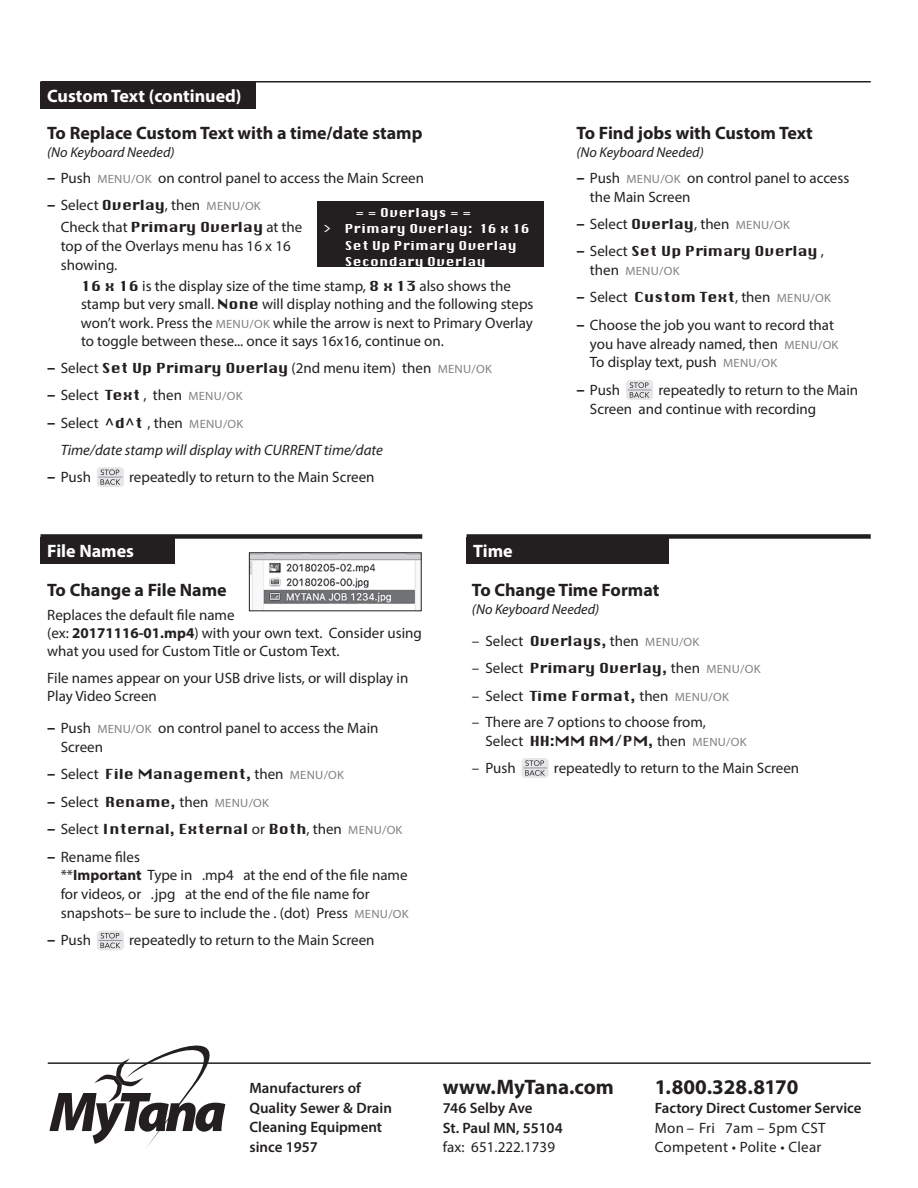
<style>
.page{position:relative;width:918px;height:1188px;background:#fff}
.page>*{position:absolute;margin:0;border:0;box-sizing:border-box;transform-origin:0 0}
.t1{font:700 21px "Myriad Pro";color:#231f20}
.t2{font:700 18px "Myriad Pro";color:#231f20}
.t3{font:700 18px "Myriad Pro";color:#fff}
.t4{font:15px/18.8px "Myriad Pro";color:#231f20}
.t5{font:600 15px/19.5px "Myriad Pro";color:#231f20}
.t6{font:italic 15px/26.7px "Myriad Pro";color:#231f20}
.t7{font:15px/19.5px "Myriad Pro";letter-spacing:.02em;color:#231f20}
.t8{font:italic 14.25px "Myriad Pro";color:#231f20}
.t9{font:13.5px "Silom";color:#231f20;scale:1.12 1}
.t10{font:12px "Silom";letter-spacing:.035em;color:#fff;scale:1.1 1}
.t11{font:12px "Myriad Pro";letter-spacing:.02em;color:#808285;scale:1.05 1}
.s1{font-weight:700;font-size:16.5px}
.s2{font-size:12px;color:#808285}
.s3{font-family:"Silom";font-size:13.5px}
.s4{font-weight:700;font-style:normal;font-size:16.5px}
.s5{font-style:normal}
.s6{font-weight:700;font-style:normal}
.s7{font-family:"Silom";font-style:normal;font-size:13.5px}
.s8{font-style:normal;font-size:12px;color:#808285}
.s9{font-family:"Myriad Pro";font-weight:700;font-size:16.5px}
.s10{font-family:"Myriad Pro";font-size:15px}
.s11{font-size:15px;color:#231f20}
.s12{font-family:"Myriad Pro";font-size:12px;color:#808285}
.s13{font-weight:700}
</style>
<div class="page">
<hr style="left:48px;top:1062px;width:822px;height:2px;background:#231f20">
<svg style="left:49px;top:1045px;width:193px;height:103px"></svg>
<svg style="left:97px;top:931px;width:27px;height:19px"></svg>
<svg style="left:98px;top:933px;width:24px;height:15px"></svg>
<div style="left:97px;top:467px;width:27px;height:20px;background:#e6e7e9;border-radius:4px"></div>
<svg style="left:98px;top:469px;width:24px;height:16px"></svg>
<hr style="left:40px;top:81px;width:831px;height:1px;background:#231f20">
<div style="left:40px;top:534px;width:382px;height:5px;background:#231f20"></div>
<div style="left:467px;top:534px;width:404px;height:5px;background:#231f20"></div>
<div style="left:40px;top:82px;width:216px;height:27px;background:#231f20"></div>
<div style="left:40px;top:537px;width:136px;height:27px;background:#231f20"></div>
<div style="left:467px;top:537px;width:202px;height:27px;background:#231f20"></div>
<img style="left:251px;top:554px;width:169px;height:55px">
<div style="left:249px;top:552px;width:173px;height:59px;border:1px solid #231f20"></div>
<div style="left:522px;top:758px;width:27px;height:20px;background:#e6e7e9;border-radius:4px"></div>
<svg style="left:523px;top:760px;width:24px;height:16px"></svg>
<div style="left:317px;top:201px;width:227px;height:66px;background:#231f20"></div>
<div style="left:626px;top:380px;width:27px;height:20px;background:#e6e7e9;border-radius:4px"></div>
<svg style="left:628px;top:382px;width:23px;height:16px"></svg>
<p class="t3" style="left:47px;top:85px;width:196px">Custom Text (continued)</p>
<p class="t2" style="left:47px;top:122px;width:377px">To Replace Custom Text with a time/date stamp</p>
<p class="t8" style="left:47px;top:144px;width:129px">(No Keyboard Needed)</p>
<p class="t4" style="left:47px;top:168px;width:378px"><span class="s1">–</span> Push <span class="s2">MENU/OK</span> on control panel to access the Main Screen</p>
<p class="t4" style="left:61px;top:194px;width:243px;line-height:22px;text-indent:-14px"><span class="s1">–</span> Select <span class="s3">Overlay</span>, then <span class="s2">MENU/OK<br></span>Check that <span class="s3">Primary Overlay</span> at the</p>
<p class="t4" style="left:61px;top:236px;width:231px">top of the Overlays menu has 16 x 16 showing.</p>
<p class="t4" style="left:81px;top:277px;width:454px;line-height:18.3px"><span class="s3">16 x 16</span> is the display size of the time stamp, <span class="s3">8 x 13</span> also shows the stamp but very small. <span class="s3">None</span> will display nothing and the following steps won’t work. Press the <span class="s2">MENU/OK</span> while the arrow is next to Primary Overlay to toggle between these... once it says 16x16, continue on.</p>
<p class="t4" style="left:47px;top:358px;width:446px"><span class="s1">–</span> Select <span class="s3">Set Up Primary Overlay</span> (2nd menu item) then <span class="s2">MENU/OK</span></p>
<p class="t4" style="left:47px;top:386px;width:197px"><span class="s1">–</span> Select <span class="s3">Text</span> , then <span class="s2">MENU/OK</span></p>
<p class="t6" style="left:61px;top:409px;width:324px;text-indent:-13px"><span class="s4">–</span> <span class="s5">Select</span> <span class="s6">^</span><span class="s7">d</span><span class="s6">^</span><span class="s7">t</span> <span class="s5">, then</span> <span class="s8">MENU/OK<br></span>Time/date stamp will display with CURRENT time/date</p>
<p class="t4" style="left:47px;top:467px;width:45px"><span class="s1">–</span> Push</p>
<p class="t4" style="left:129px;top:467px;width:247px">repeatedly to return to the Main Screen</p>
<p class="t10" style="left:355px;top:206px;width:107px">= = Overlays = =</p>
<p class="t10" style="left:324px;top:222px;width:189px">&gt; Primary Overlay: 16 x 16</p>
<p class="t10" style="left:345px;top:239px;width:158px">Set Up Primary Overlay</p>
<p class="t10" style="left:345px;top:255px;width:130px">Secondary Overlay</p>
<p class="t2" style="left:576px;top:122px;width:238px">To Find jobs with Custom Text</p>
<p class="t8" style="left:576px;top:144px;width:129px">(No Keyboard Needed)</p>
<p class="t4" style="left:590px;top:168px;width:261px;text-indent:-14px"><span class="s1">–</span> Push <span class="s2">MENU/OK</span> on control panel to access the Main Screen</p>
<p class="t4" style="left:576px;top:214px;width:215px"><span class="s1">–</span> Select <span class="s3">Overlay</span>, then <span class="s2">MENU/OK</span></p>
<p class="t9" style="left:576px;top:244px;width:222px"><span class="s9">–</span> <span class="s10">Select</span> Set Up Primary Overlay <span class="s10">,</span></p>
<p class="t11" style="left:590px;top:264px;width:87px"><span class="s11">then</span> MENU/OK</p>
<p class="t4" style="left:576px;top:288px;width:256px"><span class="s1">–</span> Select <span class="s3">Custom Text</span>, then <span class="s2">MENU/OK</span></p>
<p class="t4" style="left:590px;top:315px;width:250px;text-indent:-13px"><span class="s1">–</span> Choose the job you want to record that you have already named, then <span class="s2">MENU/OK<br></span>To display text, push <span class="s2">MENU/OK</span></p>
<p class="t4" style="left:576px;top:380px;width:45px"><span class="s1">–</span> Push</p>
<p class="t4" style="left:590px;top:380px;width:270px;text-indent:68px">repeatedly to return to the Main<br>Screen and continue with recording</p>
<p class="t3" style="left:47px;top:539px;width:88px">File Names</p>
<p class="t3" style="left:473px;top:539px;width:41px">Time</p>
<p class="t2" style="left:472px;top:578px;width:189px">To Change Time Format</p>
<p class="t8" style="left:472px;top:600px;width:129px">(No Keyboard Needed)</p>
<p class="t4" style="left:472px;top:631px;width:229px">– Select <span class="s3">Overlays,</span> then <span class="s2">MENU/OK</span></p>
<p class="t9" style="left:472px;top:661px;width:259px"><span class="s10">– Select</span> Primary Overlay, <span class="s10">then</span> <span class="s12">MENU/OK</span></p>
<p class="t4" style="left:472px;top:686px;width:259px">– Select <span class="s3">Time Format,</span> then <span class="s2">MENU/OK</span></p>
<p class="t4" style="left:472px;top:713px;width:236px">– There are 7 options to choose from,</p>
<p class="t9" style="left:485px;top:734px;width:235px"><span class="s10">Select</span> HH:MM AM/PM, <span class="s10">then</span> <span class="s12">MENU/OK</span></p>
<p class="t4" style="left:472px;top:758px;width:45px">– Push</p>
<p class="t4" style="left:554px;top:758px;width:247px">repeatedly to return to the Main Screen</p>
<p class="t2" style="left:47px;top:578px;width:181px">To Change a File Name</p>
<p class="t4" style="left:47px;top:606px;width:376px;line-height:18px">Replaces the default file name<br>(ex: <span class="s13">20171116-01.mp4</span>) with your own text. Consider using what you used for Custom Title or Custom Text.</p>
<p class="t4" style="left:47px;top:669px;width:363px;line-height:18px">File names appear on your USB drive lists, or will display in<br>Play Video Screen</p>
<p class="t4" style="left:61px;top:719px;width:319px;text-indent:-14px"><span class="s1">–</span> Push <span class="s2">MENU/OK</span> on control panel to access the Main<br>Screen</p>
<p class="t9" style="left:47px;top:767px;width:266px"><span class="s9">–</span> <span class="s10">Select</span> File Management, <span class="s10">then</span> <span class="s12">MENU/OK</span></p>
<p class="t4" style="left:47px;top:792px;width:223px"><span class="s1">–</span> Select <span class="s3">Rename,</span> then <span class="s2">MENU/OK</span></p>
<p class="t9" style="left:47px;top:822px;width:319px"><span class="s9">–</span> <span class="s10">Select</span> Internal, External <span class="s10">or</span> Both<span class="s10">, then</span> <span class="s12">MENU/OK</span></p>
<p class="t4" style="left:61px;top:847px;width:349px;text-indent:-14px"><span class="s1">–</span> Rename files<br>**<span class="s13">Important</span> Type in .mp4 at the end of the file name for videos, or .jpg at the end of the file name for snapshots– be sure to include the . (dot) Press <span class="s2">MENU/OK</span></p>
<p class="t4" style="left:47px;top:931px;width:45px"><span class="s1">–</span> Push</p>
<p class="t4" style="left:129px;top:931px;width:247px">repeatedly to return to the Main Screen</p>
<p class="t5" style="left:249px;top:1078px;width:144px">Manufacturers of<br>Quality Sewer &amp; Drain<br>Cleaning Equipment since 1957</p>
<h1 class="t1" style="left:443px;top:1073px;width:173px">www.MyTana.com</h1>
<p class="t5" style="left:443px;top:1098px;width:122px">746 Selby Ave<br>St. Paul MN, 55104</p>
<p class="t4" style="left:443px;top:1137px;width:114px">fax: 651.222.1739</p>
<h1 class="t1" style="left:655px;top:1073px;width:145px">1.800.328.8170</h1>
<p class="t5" style="left:655px;top:1098px;width:208px">Factory Direct Customer Service</p>
<p class="t7" style="left:655px;top:1118px;width:172px">Mon – Fri 7am – 5pm CST<br>Competent • Polite • Clear</p>
</div>
